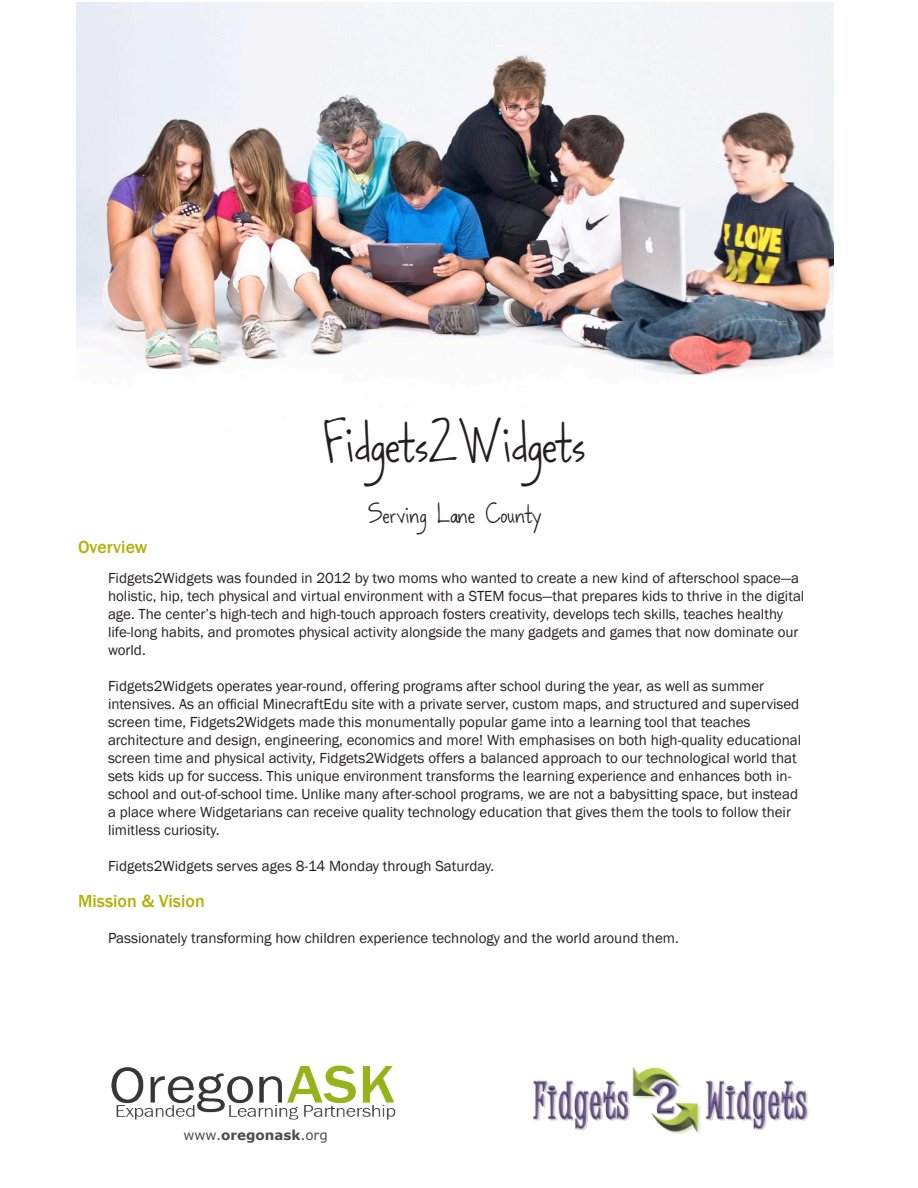
<style>
.page{position:relative;width:918px;height:1188px;background:#fff}
.page>*{position:absolute;margin:0;border:0;box-sizing:border-box;transform-origin:0 0}
.t1{font:45px "Dancinginthe Minefields";color:#231f20}
.t2{font:21px "Dancinginthe Minefields";color:#231f20}
.t3{font:500 18px "Franklin Gothic";color:#b4b009}
.t4{font:15px/18px "Franklin Gothic";color:#231f20}
.t5{font:700 13.5px "Verdana";color:#4b4c4d}
.s1{font-weight:400}
</style>
<div class="page">
<img style="left:77px;top:2px;width:757px;height:373px">
<img style="left:534px;top:1068px;width:274px;height:66px">
<img style="left:111px;top:1065px;width:285px;height:55px">
<p class="t3" style="left:78px;top:535px;width:71px">Overview</p>
<p class="t1" style="left:323px;top:421px;width:264px">Fidgets2Widgets</p>
<p class="t2" style="left:368px;top:504px;width:175px">Serving Lane County</p>
<p class="t4" style="left:108px;top:569px;width:698px">Fidgets2Widgets was founded in 2012 by two moms who wanted to create a new kind of afterschool space—a holistic, hip, tech physical and virtual environment with a STEM focus—that prepares kids to thrive in the digital age. The center’s high-tech and high-touch approach fosters creativity, develops tech skills, teaches healthy life-long habits, and promotes physical activity alongside the many gadgets and games that now dominate our world.</p>
<p class="t4" style="left:108px;top:677px;width:695px">Fidgets2Widgets operates year-round, offering programs after school during the year, as well as summer intensives. As an official MinecraftEdu site with a private server, custom maps, and structured and supervised screen time, Fidgets2Widgets made this monumentally popular game into a learning tool that teaches architecture and design, engineering, economics and more! With emphasises on both high-quality educational screen time and physical activity, Fidgets2Widgets offers a balanced approach to our technological world that sets kids up for success. This unique environment transforms the learning experience and enhances both in&shy;school and out-of-school time. Unlike many after-school programs, we are not a babysitting space, but instead a place where Widgetarians can receive quality technology education that gives them the tools to follow their limitless curiosity.</p>
<p class="t4" style="left:108px;top:857px;width:388px">Fidgets2Widgets serves ages 8-14 Monday through Saturday.</p>
<p class="t3" style="left:78px;top:890px;width:128px">Mission &amp; Vision</p>
<p class="t4" style="left:108px;top:929px;width:572px">Passionately transforming how children experience technology and the world around them.</p>
<p class="t5" style="left:184px;top:1125px;width:146px"><span class="s1">www.</span>oregonask<span class="s1">.org</span></p>
</div>
